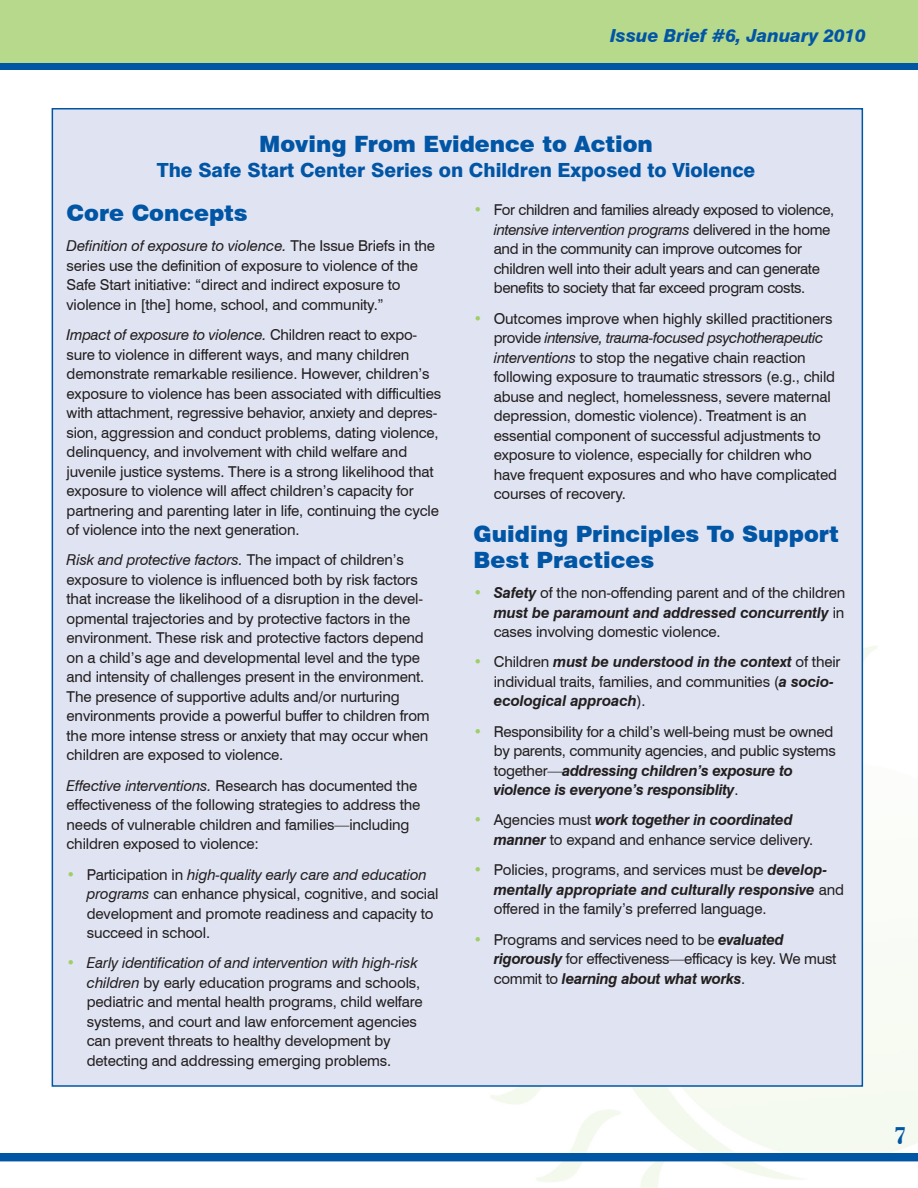
<style>
.page{position:relative;width:918px;height:1188px;background:#fff}
.page>*{position:absolute;margin:0;border:0;box-sizing:border-box;transform-origin:0 0}
.t1{font:700 condensed 24px "Century 725 BT";color:#0155a5}
._1_Head{font:900 22.5px/25.5px "Swiss 721 BT";color:#0155a5}
._1_Head-2{font:800 19.5px "Swiss 721 BT";color:#0155a5}
.t2{font:italic 800 18px "Swiss 721 BT";letter-spacing:-.005em;color:#0155a5}
.bullets_in_text_box{font:15px/19.5px "Swiss 721 BT";letter-spacing:-.01em;color:#231f20}
.THSIssuebrief_box_te{font:15px/19.5px "Swiss 721 BT";letter-spacing:-.01em;color:#231f20}
.s1{font-style:italic}
.s2{color:#9fce66}
.s3{font-style:italic;color:#9fce66}
.s4{font-weight:700;font-style:italic;color:#9fce66}
.s5{font-weight:700;font-style:italic}
</style>
<div class="page">
<img style="left:467px;top:639px;width:451px;height:549px">
<div style="left:0;top:1153px;width:918px;height:8px;background:#0155a5"></div>
<div style="left:0;top:0;width:918px;height:63px;background:#b7d98c"></div>
<div style="left:0;top:63px;width:918px;height:7px;background:#0155a5"></div>
<div style="left:52px;top:109px;width:810px;height:977px;background:#e0e4f2"></div>
<p class="t2" style="left:610px;top:25px;width:257px">Issue Brief #6, January 2010</p>
<p class="_1_Head" style="left:259px;top:131px;width:395px">Moving From Evidence to Action</p>
<p class="_1_Head-2" style="left:157px;top:158px;width:600px">The Safe Start Center Series on Children Exposed to Violence</p>
<p class="_1_Head" style="left:67px;top:200px;width:183px">Core Concepts</p>
<p class="THSIssuebrief_box_te" style="left:67px;top:236px;width:370px"><span class="s1">Definition of exposure to violence.</span> The Issue Briefs in the series use the definition of exposure to violence of the Safe Start initiative: “direct and indirect exposure to violence in [the] home, school, and community.”</p>
<p class="THSIssuebrief_box_te" style="left:67px;top:325px;width:376px"><span class="s1">Impact of exposure to violence.</span> Children react to expo&shy;sure to violence in different ways, and many children demonstrate remarkable resilience. However, children’s exposure to violence has been associated with difficulties with attachment, regressive behavior, anxiety and depres&shy;sion, aggression and conduct problems, dating violence, delinquency, and involvement with child welfare and juvenile justice systems. There is a strong likelihood that exposure to violence will affect children’s capacity for partnering and parenting later in life, continuing the cycle of violence into the next generation.</p>
<p class="THSIssuebrief_box_te" style="left:67px;top:550px;width:365px"><span class="s1">Risk and protective factors.</span> The impact of children’s exposure to violence is influenced both by risk factors that increase the likelihood of a disruption in the devel&shy;opmental trajectories and by protective factors in the environment. These risk and protective factors depend on a child’s age and developmental level and the type and intensity of challenges present in the environment.<br>The presence of supportive adults and/or nurturing environments provide a powerful buffer to children from the more intense stress or anxiety that may occur when children are exposed to violence.</p>
<p class="THSIssuebrief_box_te" style="left:67px;top:776px;width:355px"><span class="s1">Effective interventions.</span> Research has documented the effectiveness of the following strategies to address the needs of vulnerable children and families—including children exposed to violence:</p>
<p class="bullets_in_text_box" style="left:87px;top:864px;width:353px;text-indent:-20px"><span class="s2">•</span> Participation in <span class="s1">high-quality early care and education programs</span> can enhance physical, cognitive, and social development and promote readiness and capacity to succeed in school.</p>
<p class="bullets_in_text_box" style="left:87px;top:953px;width:337px;text-indent:-20px"><span class="s3">•</span> <span class="s1">Early identification of and intervention with high-risk children</span> by early education programs and schools, pediatric and mental health programs, child welfare systems, and court and law enforcement agencies can prevent threats to healthy development by detecting and addressing emerging problems.</p>
<p class="bullets_in_text_box" style="left:494px;top:200px;width:342px;text-indent:-20px"><span class="s2">•</span> For children and families already exposed to violence, <span class="s1">intensive intervention programs</span> delivered in the home and in the community can improve outcomes for children well into their adult years and can generate benefits to society that far exceed program costs.</p>
<p class="bullets_in_text_box" style="left:494px;top:308px;width:345px;text-indent:-20px"><span class="s2">•</span> Outcomes improve when highly skilled practitioners provide <span class="s1">intensive, trauma-focused psychotherapeutic interventions</span> to stop the negative chain reaction following exposure to traumatic stressors (e.g., child abuse and neglect, homelessness, severe maternal depression, domestic violence). Treatment is an essential component of successful adjustments to exposure to violence, especially for children who have frequent exposures and who have complicated courses of recovery.</p>
<p class="_1_Head" style="left:474px;top:521px;width:367px">Guiding Principles To Support<br>Best Practices</p>
<p class="bullets_in_text_box" style="left:494px;top:583px;width:353px;text-align:justify;text-indent:-20px"><span class="s4">•</span> <span class="s5">Safety</span> of the non-offending parent and of the children <span class="s5">must be paramount and addressed concurrently</span> in cases involving domestic violence.</p>
<p class="bullets_in_text_box" style="left:494px;top:652px;width:348px;text-indent:-20px"><span class="s2">•</span> Children <span class="s5">must be understood in the context</span> of their individual traits, families, and communities (<span class="s5">a socio&shy;ecological approach</span>).</p>
<p class="bullets_in_text_box" style="left:494px;top:721px;width:344px;text-indent:-20px"><span class="s2">•</span> Responsibility for a child’s well-being must be owned by parents, community agencies, and public systems together—<span class="s5">addressing children’s exposure to violence is everyone’s responsiblity</span>.</p>
<p class="bullets_in_text_box" style="left:494px;top:810px;width:321px;text-indent:-20px"><span class="s2">•</span> Agencies must <span class="s5">work together in coordinated manner</span> to expand and enhance service delivery.</p>
<p class="bullets_in_text_box" style="left:494px;top:860px;width:352px;text-indent:-20px"><span class="s2">•</span> Policies, programs, and services must be <span class="s5">develop&shy;mentally appropriate and culturally responsive</span> and offered in the family’s preferred language.</p>
<p class="bullets_in_text_box" style="left:494px;top:929px;width:344px;text-indent:-20px"><span class="s2">•</span> Programs and services need to be <span class="s5">evaluated rigorously</span> for effectiveness—efficacy is key. We must commit to <span class="s5">learning about what works</span>.</p>
<h1 class="t1" style="left:895px;top:1121px;width:13px">7</h1>
</div>
